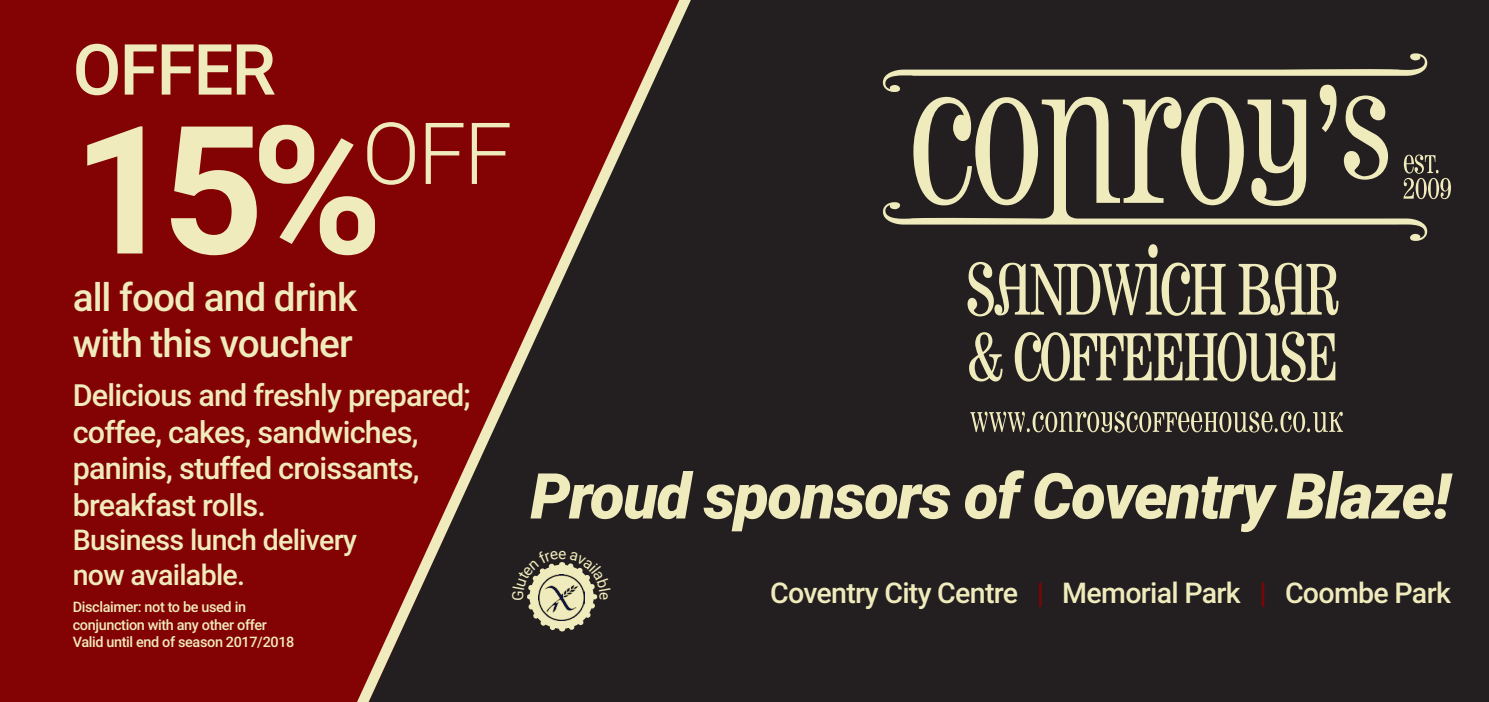
<style>
.page{position:relative;width:1489px;height:702px;background:#fff}
.page>*{position:absolute;margin:0;border:0;box-sizing:border-box;transform-origin:0 0}
.t1{font:700 178.5px "Roboto";color:#f0ebbc}
.t2{font:300 85.75px "Roboto";color:#f0ebbc}
.t3{font:73.75px "Pharmacy";letter-spacing:-.025em;color:#f0ebbc}
.t4{font:500 70.5px "Roboto";letter-spacing:-.025em;color:#f0ebbc}
.t5{font:68.5px "Pharmacy";letter-spacing:-.025em;color:#f0ebbc}
.t6{font:italic 900 63.25px "Roboto";letter-spacing:-.025em;color:#f0ebbc}
.t7{font:500 38.75px "Roboto";letter-spacing:-.025em;color:#f0ebbc}
.t8{font:500 30.5px/36.5px "Roboto";letter-spacing:-.025em;color:#f0ebbc}
.t9{font:500 28.5px "Roboto";letter-spacing:-.025em;color:#f0ebbc}
.t10{font:500 14.5px/17.2px "Roboto";letter-spacing:-.025em;color:#f0ebbc}
.s1{color:#830304}
</style>
<div class="page">
<div style="left:0;top:0;width:1488px;height:702px;background:#231f20"></div>
<div style="left:0;top:0;width:345px;height:702px;background:#830304"></div>
<svg style="left:883px;top:206px;width:543px;height:35px"></svg>
<svg style="left:882px;top:53px;width:568px;height:153px"></svg>
<svg style="left:970px;top:411px;width:372px;height:21px"></svg>
<svg style="left:345px;top:0;width:346px;height:702px"></svg>
<svg style="left:512px;top:550px;width:98px;height:84px"></svg>
<p class="t4" style="left:73px;top:20px;width:204px">OFFER</p>
<p class="t2" style="left:362px;top:93px;width:152px">OFF</p>
<p class="t1" style="left:73px;top:65px;width:311px">15%</p>
<p class="t7" style="left:73px;top:270px;width:286px">all food and drink</p>
<p class="t7" style="left:73px;top:316px;width:281px">with this voucher</p>
<p class="t8" style="left:73px;top:376px;width:399px">Delicious and freshly prepared; coffee, cakes, sandwiches, paninis, stuffed croissants, breakfast rolls.</p>
<p class="t9" style="left:73px;top:520px;width:286px">Business lunch delivery</p>
<p class="t9" style="left:73px;top:554px;width:174px">now available.</p>
<p class="t10" style="left:73px;top:598px;width:196px">Disclaimer: not to be used in conjunction with any other offer</p>
<p class="t10" style="left:73px;top:632px;width:223px">Valid until end of season 2017/2018</p>
<p class="t3" style="left:965px;top:241px;width:374px">SANDWICH BAR</p>
<p class="t5" style="left:966px;top:312px;width:372px">&amp; COFFEEHOUSE</p>
<p class="t6" style="left:530px;top:451px;width:922px">Proud sponsors of Coventry Blaze!</p>
<p class="t9" style="left:770px;top:572px;width:682px">Coventry City Centre <span class="s1">|</span> Memorial Park <span class="s1">|</span> Coombe Park</p>
</div>
